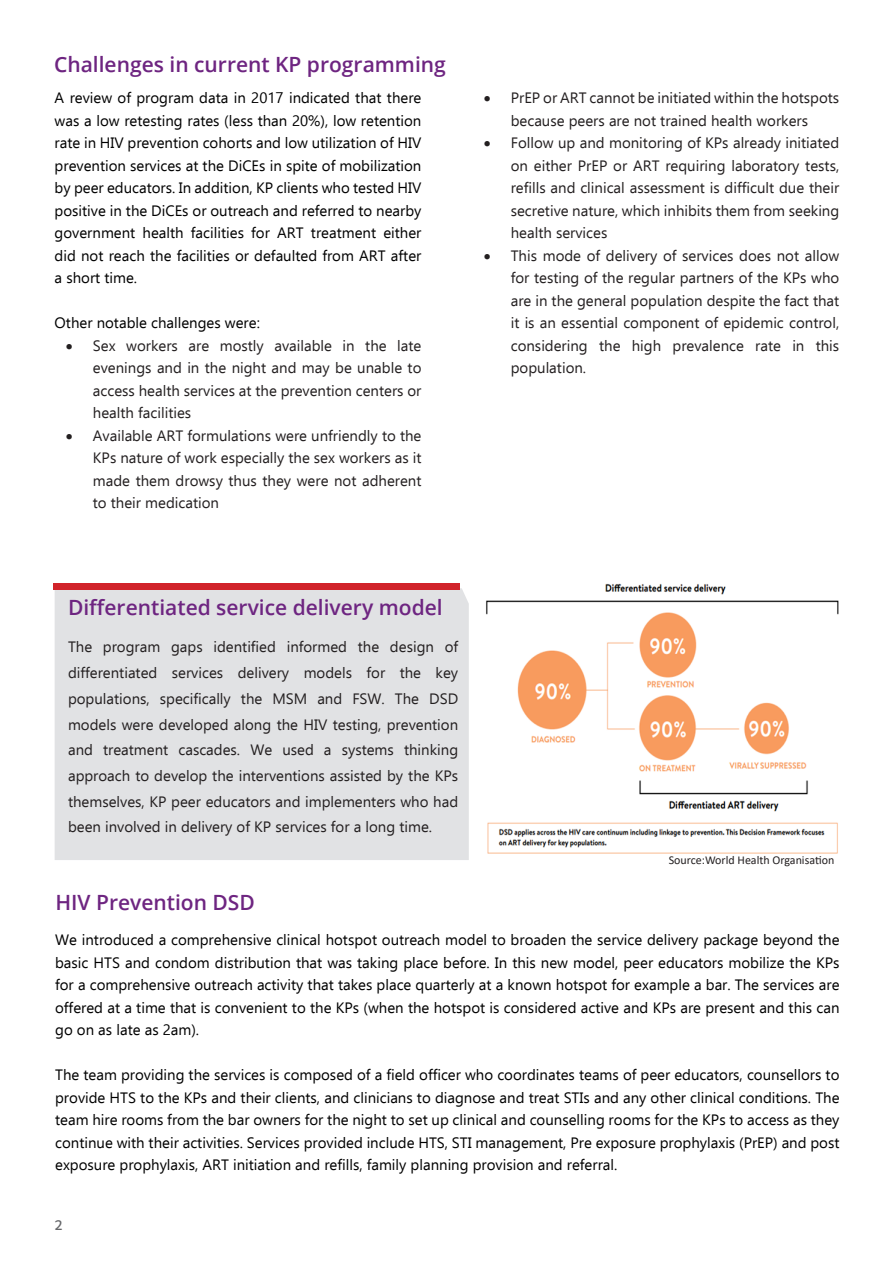
<style>
.page{position:relative;width:893px;height:1263px;background:#fff}
.page>*{position:absolute;margin:0;border:0;box-sizing:border-box;transform-origin:0 0}
.t1{font:600 21px "Open Sans";color:#6e2581}
.t2{font:19.5px "Delicious";color:#656669}
.t3{font:15px/22.5px "Ebrima";color:#000;text-align:justify}
.t4{font:15px/22.5px "Ebrima";color:#231f20;text-align:justify}
.t5{font:12px "Calibri";color:#231f20}
</style>
<div class="page">
<img style="left:486px;top:583px;width:353px;height:271px">
<div style="left:55px;top:588px;width:414px;height:272px;background:#e1e2e4"></div>
<div style="left:53px;top:583px;width:407px;height:6px;background:#d1232a"></div>
<p class="t1" style="left:54px;top:50px;width:393px">Challenges in current KP programming</p>
<p class="t3" style="left:55px;top:87px;width:368px">A review of program data in 2017 indicated that there was a low retesting rates (less than 20%), low retention rate in HIV prevention cohorts and low utilization of HIV prevention services at the DiCEs in spite of mobilization by peer educators. In addition, KP clients who tested HIV positive in the DiCEs or outreach and referred to nearby government health facilities for ART treatment either did not reach the facilities or defaulted from ART after a short time.</p>
<p class="t3" style="left:55px;top:312px;width:207px">Other notable challenges were:</p>
<p class="t4" style="left:93px;top:334px;width:330px;text-indent:-27px">• Sex workers are mostly available in the late evenings and in the night and may be unable to access health services at the prevention centers or health facilities</p>
<p class="t4" style="left:93px;top:424px;width:330px;text-indent:-27px">• Available ART formulations were unfriendly to the KPs nature of work especially the sex workers as it made them drowsy thus they were not adherent to their medication</p>
<p class="t4" style="left:484px;top:87px;width:357px;text-align:center">• PrEP or ART cannot be initiated within the hotspots because peers are not trained health workers</p>
<p class="t4" style="left:511px;top:132px;width:330px;text-indent:-27px">• Follow up and monitoring of KPs already initiated on either PrEP or ART requiring laboratory tests, refills and clinical assessment is difficult due their secretive nature, which inhibits them from seeking health services</p>
<p class="t4" style="left:511px;top:244px;width:330px;text-indent:-27px">• This mode of delivery of services does not allow for testing of the regular partners of the KPs who are in the general population despite the fact that it is an essential component of epidemic control, considering the high prevalence rate in this population.</p>
<p class="t1" style="left:68px;top:592px;width:376px">Differentiated service delivery model</p>
<p class="t4" style="left:68px;top:634px;width:392px;line-height:25.8px">The program gaps identified informed the design of differentiated services delivery models for the key populations, specifically the MSM and FSW. The DSD models were developed along the HIV testing, prevention and treatment cascades. We used a systems thinking approach to develop the interventions assisted by the KPs themselves, KP peer educators and implementers who had been involved in delivery of KP services for a long time.</p>
<p class="t1" style="left:55px;top:888px;width:201px">HIV Prevention DSD</p>
<p class="t5" style="left:669px;top:851px;width:167px">Source:World Health Organisation</p>
<p class="t3" style="left:55px;top:928px;width:786px">We introduced a comprehensive clinical hotspot outreach model to broaden the service delivery package beyond the basic HTS and condom distribution that was taking place before. In this new model, peer educators mobilize the KPs for a comprehensive outreach activity that takes place quarterly at a known hotspot for example a bar. The services are offered at a time that is convenient to the KPs (when the hotspot is considered active and KPs are present and this can go on as late as 2am).</p>
<p class="t3" style="left:55px;top:1063px;width:786px">The team providing the services is composed of a field officer who coordinates teams of peer educators, counsellors to provide HTS to the KPs and their clients, and clinicians to diagnose and treat STIs and any other clinical conditions. The team hire rooms from the bar owners for the night to set up clinical and counselling rooms for the KPs to access as they continue with their activities. Services provided include HTS, STI management, Pre exposure prophylaxis (PrEP) and post exposure prophylaxis, ART initiation and refills, family planning provision and referral.</p>
<h2 class="t2" style="left:54px;top:1212px;width:10px">2</h2>
</div>
